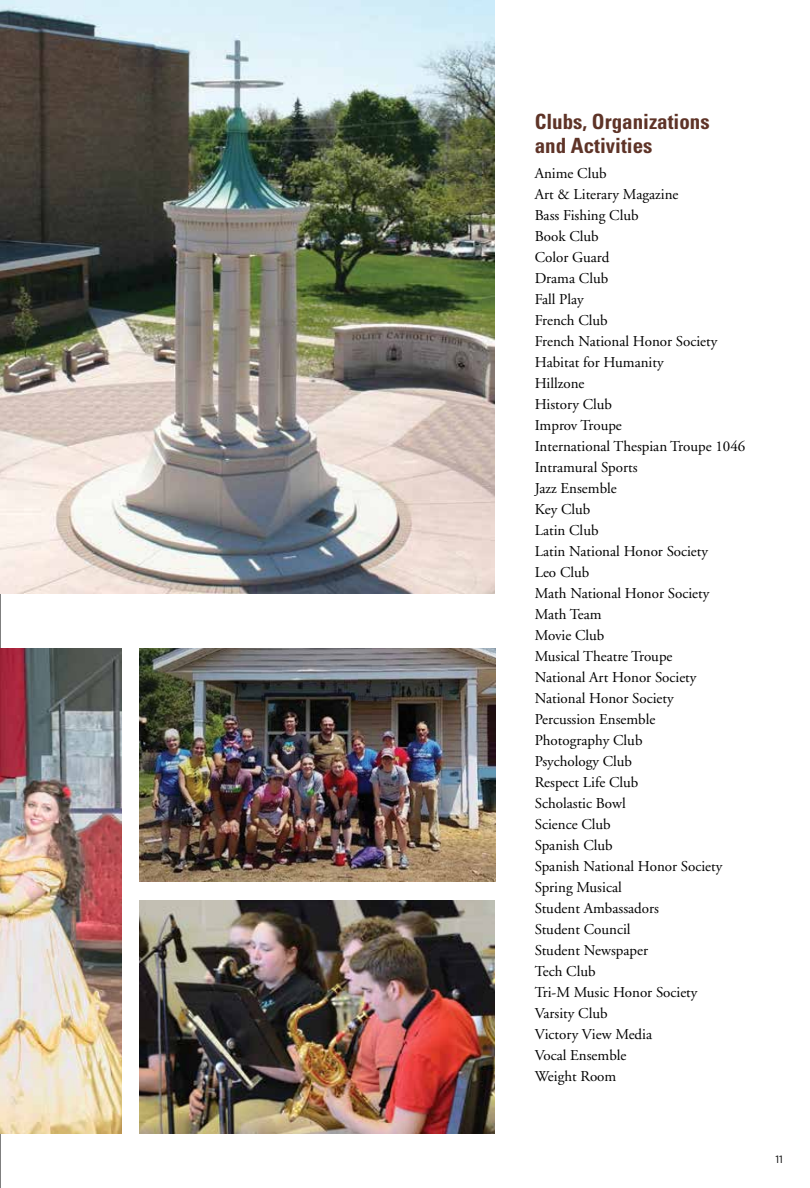
<style>
.page{position:relative;width:810px;height:1188px;background:#fff}
.page>*{position:absolute;margin:0;border:0;box-sizing:border-box;transform-origin:0 0}
.t1{font:700 condensed 21px/24px "Univers";color:#5e3327}
.t2{font:15px/21px "Adobe Garamond";color:#000}
.t3{font:10.5px "Gotham";color:#000}
</style>
<div class="page">
<hr style="left:0;top:0;width:1px;height:1188px;background:#000">
<img style="left:140px;top:648px;width:355px;height:234px">
<img style="left:0;top:648px;width:122px;height:486px">
<img style="left:0;top:0;width:495px;height:594px">
<img style="left:139px;top:900px;width:356px;height:234px">
<h1 class="t1" style="left:535px;top:109px;width:176px">Clubs, Organizations and Activities</h1>
<p class="t2" style="left:535px;top:163px;width:212px">Anime Club<br>Art &amp; Literary Magazine<br>Bass Fishing Club<br>Book Club<br>Color Guard<br>Drama Club<br>Fall Play<br>French Club<br>French National Honor Society<br>Habitat for Humanity<br>Hillzone<br>History Club<br>Improv Troupe<br>International Thespian Troupe 1046<br>Intramural Sports<br>Jazz Ensemble<br>Key Club<br>Latin Club<br>Latin National Honor Society<br>Leo Club<br>Math National Honor Society<br>Math Team<br>Movie Club<br>Musical Theatre Troupe<br>National Art Honor Society<br>National Honor Society<br>Percussion Ensemble<br>Photography Club<br>Psychology Club<br>Respect Life Club<br>Scholastic Bowl<br>Science Club<br>Spanish Club<br>Spanish National Honor Society<br>Spring Musical<br>Student Ambassadors<br>Student Council<br>Student Newspaper<br>Tech Club<br>Tri-M Music Honor Society<br>Varsity Club<br>Victory View Media<br>Vocal Ensemble<br>Weight Room</p>
<p class="t3" style="left:775px;top:1153px;width:9px">11</p>
</div>
